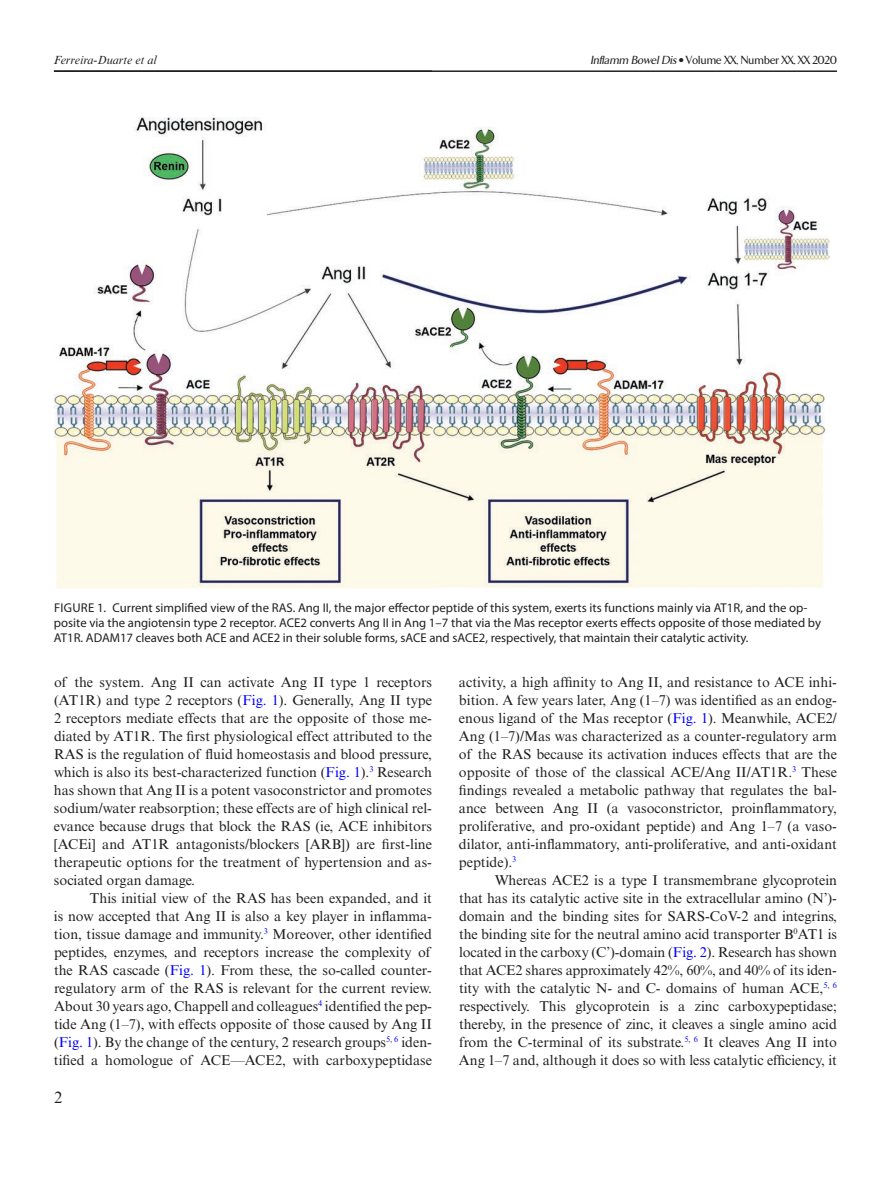
<style>
.page{position:relative;width:891px;height:1188px;background:#fff}
.page>*{position:absolute;margin:0;border:0;box-sizing:border-box;transform-origin:0 0}
.t1{font:16.5px "Times New Roman MT Std";color:#231f20}
.t2{font:14.25px/18px "Times New Roman MT Std";color:#231f20;text-align:justify}
.t3{font:12.75px/15px "Myriad Pro";color:#231f20}
.t4{font:500 12px "TF Arrow";color:#231f20}
.t5{font:italic 12px "Times New Roman MT Std";color:#231f20}
.s1{font-style:italic}
.s2{color:#00f}
</style>
<div class="page">
<hr style="left:54px;top:70px;width:783px;height:2px;background:#231f20">
<img style="left:54px;top:117px;width:776px;height:471px">
<p class="t5" style="left:54px;top:54px;width:105px">Ferreira-Duarte et al</p>
<p class="t4" style="left:590px;top:54px;width:248px"><span class="s1">Inflamm BowelDis</span>• Volume XX, Number XX, XX 2020</p>
<p class="t3" style="left:54px;top:600px;width:769px">FIGURE 1. Current simplified view of the RAS. Ang II, the major effector peptide of this system, exerts its functions mainly via AT1R, and the op&shy;posite via the angiotensin type 2 receptor. ACE2 converts Ang II in Ang 1–7 that via the Mas receptor exerts effects opposite of those mediated by<br>AT1R. ADAM17 cleaves both ACE and ACE2 in their soluble forms, sACE and sACE2, respectively, that maintain their catalytic activity.</p>
<p class="t2" style="left:54px;top:673px;width:380px">of the system. Ang II can activate Ang II type 1 receptors (AT1R) and type 2 receptors (<span class="s2">Fig. 1</span>). Generally, Ang II type 2 receptors mediate effects that are the opposite of those me&shy;diated by AT1R. The first physiological effect attributed to the RAS is the regulation of fluid homeostasis and blood pressure, which is also its best-characterized function (<span class="s2">Fig. 1</span>).<sup>3</sup> Research has shown that Ang II is a potent vasoconstrictor and promotes sodium/water reabsorption; these effects are of high clinical rel&shy;evance because drugs that block the RAS (ie, ACE inhibitors [ACEi] and AT1R antagonists/blockers [ARB]) are first-line therapeutic options for the treatment of hypertension and as&shy;sociated organ damage.</p>
<p class="t2" style="left:54px;top:889px;width:380px;text-indent:36px">This initial view of the RAS has been expanded, and it is now accepted that Ang II is also a key player in inflamma&shy;tion, tissue damage and immunity.<sup>3</sup> Moreover, other identified peptides, enzymes, and receptors increase the complexity of the RAS cascade (<span class="s2">Fig. 1</span>). From these, the so-called counter&shy;regulatory arm of the RAS is relevant for the current review.<br>About 30 years ago, Chappell and colleagues<sup>4</sup> identified the pep&shy;tide Ang (1–7), with effects opposite of those caused by Ang II (<span class="s2">Fig. 1</span>). By the change of the century, 2 research groups<sup>5</sup><sup>,</sup> <sup>6</sup> iden&shy;tified a homologue of ACE—ACE2, with carboxypeptidase</p>
<p class="t1" style="left:54px;top:1088px;width:10px">2</p>
<p class="t2" style="left:459px;top:673px;width:380px">activity, a high affinity to Ang II, and resistance to ACE inhi&shy;bition. A few years later, Ang (1–7) was identified as an endog&shy;enous ligand of the Mas receptor (<span class="s2">Fig. 1</span>). Meanwhile, ACE2/ Ang (1–7)/Mas was characterized as a counter-regulatory arm of the RAS because its activation induces effects that are the opposite of those of the classical ACE/Ang II/AT1R.<sup>3</sup> These findings revealed a metabolic pathway that regulates the bal&shy;ance between Ang II (a vasoconstrictor, proinflammatory, proliferative, and pro-oxidant peptide) and Ang 1–7 (a vaso&shy;dilator, anti-inflammatory, anti-proliferative, and anti-oxidant peptide).<sup>3</sup></p>
<p class="t2" style="left:459px;top:871px;width:380px;text-indent:36px">Whereas ACE2 is a type I transmembrane glycoprotein that has its catalytic active site in the extracellular amino (N’)- domain and the binding sites for SARS-CoV-2 and integrins, the binding site for the neutral amino acid transporter B<sup>0</sup>AT1 is located in the carboxy (C’)-domain (<span class="s2">Fig. 2</span>). Research has shown that ACE2 shares approximately 42%, 60%, and 40% of its iden&shy;tity with the catalytic N- and C- domains of human ACE,<sup>5</sup><sup>,</sup> <sup>6 </sup>respectively. This glycoprotein is a zinc carboxypeptidase; thereby, in the presence of zinc, it cleaves a single amino acid from the C-terminal of its substrate.<sup>5</sup><sup>,</sup> <sup>6</sup> It cleaves Ang II into Ang 1–7 and, although it does so with less catalytic efficiency, it</p>
</div>
